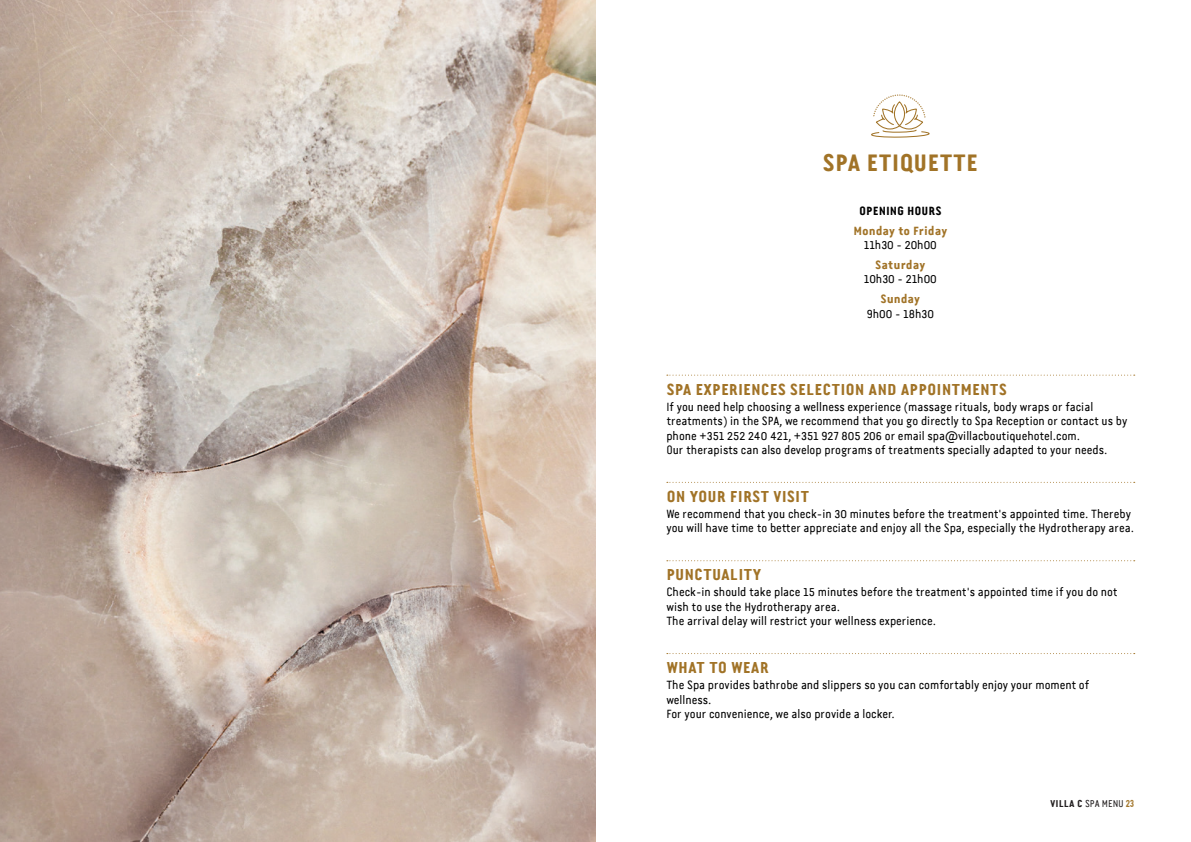
<style>
.page{position:relative;width:1191px;height:842px;background:#fff}
.page>*{position:absolute;margin:0;border:0;box-sizing:border-box;transform-origin:0 0}
.t1{font:24px "Van Condensed LF Bold";color:#a17327}
.t2{font:16px "Van Condensed LF Bold";color:#a17327}
.t3{font:12px/14.4px "Van Condensed LF Regular";color:#000001}
.t4{font:12px "Van Condensed LF Bold";color:#a17327}
.t5{font:12px "Van Condensed LF Bold";color:#000001}
.t6{font:10px "Van Condensed LF Regular";color:#231f20}
.s1{font-family:"Van Condensed LF Bold"}
.s2{font-family:"BERNIER Distressed";color:#a2762b}
</style>
<div class="page">
<svg style="left:667px;top:375px;width:467px;height:1px"></svg>
<svg style="left:667px;top:482px;width:467px;height:1px"></svg>
<svg style="left:667px;top:560px;width:467px;height:1px"></svg>
<svg style="left:667px;top:653px;width:467px;height:1px"></svg>
<svg style="left:871px;top:94px;width:59px;height:44px"></svg>
<img style="left:0;top:0;width:595px;height:842px">
<h1 class="t1" style="left:822px;top:148px;width:157px">SPA ETIQUETTE</h1>
<p class="t5" style="left:859px;top:203px;width:84px">OPENING HOURS</p>
<p class="t4" style="left:853px;top:223px;width:95px">Monday to Friday</p>
<p class="t3" style="left:863px;top:238px;width:75px">11h30 - 20h00</p>
<p class="t4" style="left:875px;top:257px;width:52px">Saturday</p>
<p class="t3" style="left:863px;top:272px;width:75px">10h30 - 21h00</p>
<p class="t4" style="left:880px;top:292px;width:41px">Sunday</p>
<p class="t3" style="left:866px;top:306px;width:69px">9h00 - 18h30</p>
<h2 class="t2" style="left:666px;top:379px;width:342px">SPA EXPERIENCES SELECTION AND APPOINTMENTS</h2>
<p class="t3" style="left:666px;top:399px;width:462px">If you need help choosing a wellness experience (massage rituals, body wraps or facial treatments) in the SPA, we recommend that you go directly to Spa Reception or contact us by phone +351 252 240 421, +351 927 805 206 or email spa@villacboutiquehotel.com.<br>Our therapists can also develop programs of treatments specially adapted to your needs.</p>
<h2 class="t2" style="left:666px;top:486px;width:144px">ON YOUR FIRST VISIT</h2>
<p class="t3" style="left:666px;top:507px;width:469px">We recommend that you check-in 30 minutes before the treatment's appointed time. Thereby you will have time to better appreciate and enjoy all the Spa, especially the Hydrotherapy area.</p>
<h2 class="t2" style="left:666px;top:565px;width:97px">PUNCTUALITY</h2>
<p class="t3" style="left:666px;top:585px;width:453px">Check-in should take place 15 minutes before the treatment's appointed time if you do not wish to use the Hydrotherapy area.<br>The arrival delay will restrict your wellness experience.</p>
<h2 class="t2" style="left:666px;top:658px;width:104px">WHAT TO WEAR</h2>
<p class="t3" style="left:666px;top:678px;width:424px">The Spa provides bathrobe and slippers so you can comfortably enjoy your moment of wellness.<br>For your convenience, we also provide a locker.</p>
<p class="t6" style="left:1050px;top:797px;width:86px"><span class="s1">VILLA C</span> SPA MENU <span class="s2">23</span></p>
</div>
